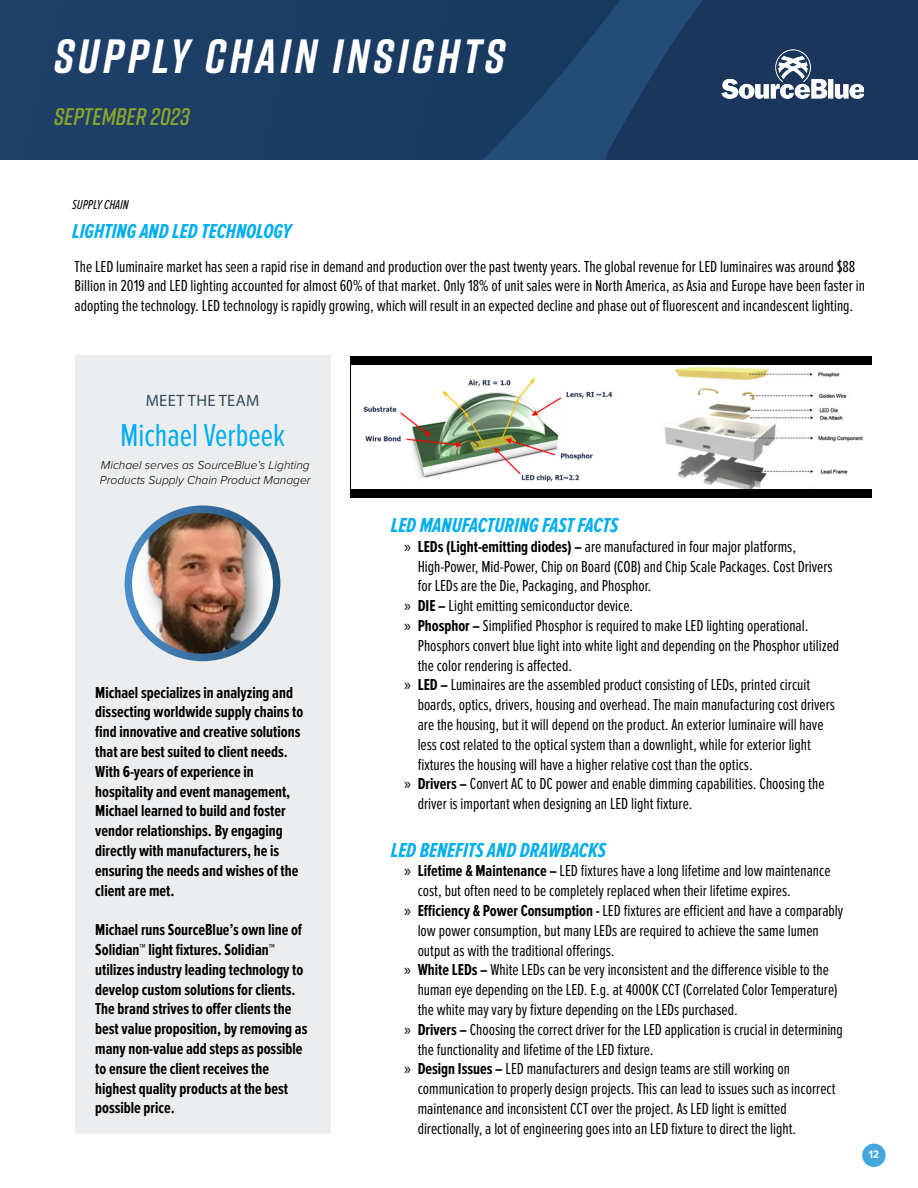
<style>
.page{position:relative;width:918px;height:1188px;background:#fff}
.page>*{position:absolute;margin:0;border:0;box-sizing:border-box;transform-origin:0 0}
.t1{font:italic 700 48px "Rift";letter-spacing:.08em;color:#fff}
.t2{font:33px "Proxima Nova Ex Cn";color:#00aeef}
.t3{font:italic 600 24px "Rift";color:#8ba629}
.t4{font:italic 700 21px "Proxima Nova Ex Cn";color:#00aeef}
.t5{font:16.5px/19.8px "Proxima Nova Ex Cn";color:#000}
.t6{font:700 16.5px/19.8px "Proxima Nova Ex Cn";color:#000}
.t7{font:16.5px "Myriad Pro";letter-spacing:.02em;color:#374c59}
.t8{font:italic 13.5px "Proxima Nova Ex Cn";color:#000}
.t9{font:italic 300 12px/14.4px "Proxima Nova";color:#000}
.t10{font:700 11.4px "Proxima Nova Cond";color:#fff}
.s1{font-family:"Myriad Pro"}
.s2{font-weight:700}
</style>
<div class="page">
<svg style="left:0;top:0;width:918px;height:159px;background:#1b3c64"></svg>
<img style="left:721px;top:50px;width:143px;height:48px">
<div style="left:75px;top:356px;width:255px;height:778px;background:#ecedee"></div>
<img style="left:128px;top:509px;width:149px;height:148px;border-radius:74px">
<div style="left:125px;top:505px;width:155px;height:156px;border:8px solid #fff;border-radius:50%"></div>
<div style="left:351px;top:356px;width:521px;height:141px;background:#000"></div>
<img style="left:351px;top:366px;width:521px;height:122px">
<div style="left:862px;top:1144px;width:24px;height:23px;background:#44a8df;border-radius:50%"></div>
<h1 class="t1" style="left:54px;top:21px;width:453px">SUPPLY CHAIN INSIGHTS</h1>
<h3 class="t3" style="left:54px;top:99px;width:137px">SEPTEMBER 2023</h3>
<p class="t8" style="left:72px;top:197px;width:58px">SUPPLY CHAIN</p>
<p class="t4" style="left:72px;top:219px;width:221px">LIGHTING AND LED TECHNOLOGY</p>
<p class="t5" style="left:75px;top:257px;width:792px">The LED luminaire market has seen a rapid rise in demand and production over the past twenty years. The global revenue for LED luminaires was around $88<br>Billion in 2019 and LED lighting accounted for almost 60% of that market. Only 18% of unit sales were in North America, as Asia and Europe have been faster in adopting the technology. LED technology is rapidly growing, which will result in an expected decline and phase out of fluorescent and incandescent lighting.</p>
<p class="t7" style="left:146px;top:390px;width:115px">MEET THE TEAM</p>
<h2 class="t2" style="left:120px;top:417px;width:166px">Michael Verbeek</h2>
<p class="t9" style="left:100px;top:457px;width:212px">Michael serves as SourceBlue’s Lighting<br>Products Supply Chain Product Manager</p>
<p class="t6" style="left:95px;top:683px;width:210px">Michael specializes in analyzing and dissecting worldwide supply chains to find innovative and creative solutions that are best suited to client needs.<br>With 6-years of experience in hospitality and event management, Michael learned to build and foster vendor relationships. By engaging directly with manufacturers, he is ensuring the needs and wishes of the client are met.</p>
<p class="t6" style="left:95px;top:920px;width:214px">Michael runs SourceBlue’s own line of Solidian™ light fixtures. Solidian™ utilizes industry leading technology to develop custom solutions for clients.<br>The brand strives to offer clients the best value proposition, by removing as many non-value add steps as possible to ensure the client receives the highest quality products at the best possible price.</p>
<p class="t4" style="left:391px;top:513px;width:229px">LED MANUFACTURING FAST FACTS</p>
<p class="t5" style="left:404px;top:537px;width:394px"><span class="s1">»</span> <span class="s2">LEDs (Light-emitting diodes) –</span> are manufactured in four major platforms,</p>
<p class="t5" style="left:418px;top:557px;width:416px">High-Power, Mid-Power, Chip on Board (COB) and Chip Scale Packages. Cost Drivers</p>
<p class="t5" style="left:418px;top:576px;width:235px">for LEDs are the Die, Packaging, and Phosphor.</p>
<p class="t5" style="left:404px;top:596px;width:231px"><span class="s1">»</span> <span class="s2">DIE –</span> Light emitting semiconductor device.</p>
<p class="t5" style="left:404px;top:616px;width:406px"><span class="s1">»</span> <span class="s2">Phosphor –</span> Simplified Phosphor is required to make LED lighting operational.</p>
<p class="t5" style="left:418px;top:636px;width:423px">Phosphors convert blue light into white light and depending on the Phosphor utilized</p>
<p class="t5" style="left:418px;top:656px;width:156px">the color rendering is affected.</p>
<p class="t5" style="left:404px;top:675px;width:408px"><span class="s1">»</span> <span class="s2">LED –</span> Luminaires are the assembled product consisting of LEDs, printed circuit</p>
<p class="t5" style="left:418px;top:695px;width:419px">boards, optics, drivers, housing and overhead. The main manufacturing cost drivers</p>
<p class="t5" style="left:418px;top:715px;width:407px">are the housing, but it will depend on the product. An exterior luminaire will have</p>
<p class="t5" style="left:418px;top:735px;width:395px">less cost related to the optical system than a downlight, while for exterior light</p>
<p class="t5" style="left:418px;top:755px;width:337px">fixtures the housing will have a higher relative cost than the optics.</p>
<p class="t5" style="left:404px;top:774px;width:422px"><span class="s1">»</span> <span class="s2">Drivers –</span> Convert AC to DC power and enable dimming capabilities. Choosing the</p>
<p class="t5" style="left:418px;top:794px;width:276px">driver is important when designing an LED light fixture.</p>
<p class="t4" style="left:391px;top:838px;width:217px">LED BENEFITS AND DRAWBACKS</p>
<p class="t5" style="left:404px;top:861px;width:428px"><span class="s1">»</span> <span class="s2">Lifetime &amp; Maintenance –</span> LED fixtures have a long lifetime and low maintenance</p>
<p class="t5" style="left:418px;top:881px;width:375px">cost, but often need to be completely replaced when their lifetime expires.</p>
<p class="t5" style="left:404px;top:901px;width:441px"><span class="s1">»</span> <span class="s2">Efficiency &amp; Power Consumption -</span> LED fixtures are efficient and have a comparably</p>
<p class="t5" style="left:418px;top:921px;width:403px">low power consumption, but many LEDs are required to achieve the same lumen</p>
<p class="t5" style="left:418px;top:941px;width:198px">output as with the traditional offerings.</p>
<p class="t5" style="left:404px;top:960px;width:426px"><span class="s1">»</span> <span class="s2">White LEDs –</span> White LEDs can be very inconsistent and the difference visible to the</p>
<p class="t5" style="left:418px;top:980px;width:422px">human eye depending on the LED. E.g. at 4000K CCT (Correlated Color Temperature)</p>
<p class="t5" style="left:418px;top:1000px;width:322px">the white may vary by fixture depending on the LEDs purchased.</p>
<p class="t5" style="left:404px;top:1020px;width:440px"><span class="s1">»</span> <span class="s2">Drivers –</span> Choosing the correct driver for the LED application is crucial in determining</p>
<p class="t5" style="left:418px;top:1040px;width:238px">the functionality and lifetime of the LED fixture.</p>
<p class="t5" style="left:404px;top:1059px;width:388px"><span class="s1">»</span> <span class="s2">Design Issues –</span> LED manufacturers and design teams are still working on</p>
<p class="t5" style="left:418px;top:1079px;width:419px">communication to properly design projects. This can lead to issues such as incorrect</p>
<p class="t5" style="left:418px;top:1099px;width:371px">maintenance and inconsistent CCT over the project. As LED light is emitted</p>
<p class="t5" style="left:418px;top:1119px;width:380px">directionally, a lot of engineering goes into an LED fixture to direct the light.</p>
<p class="t10" style="left:869px;top:1148px;width:12px">12</p>
</div>
